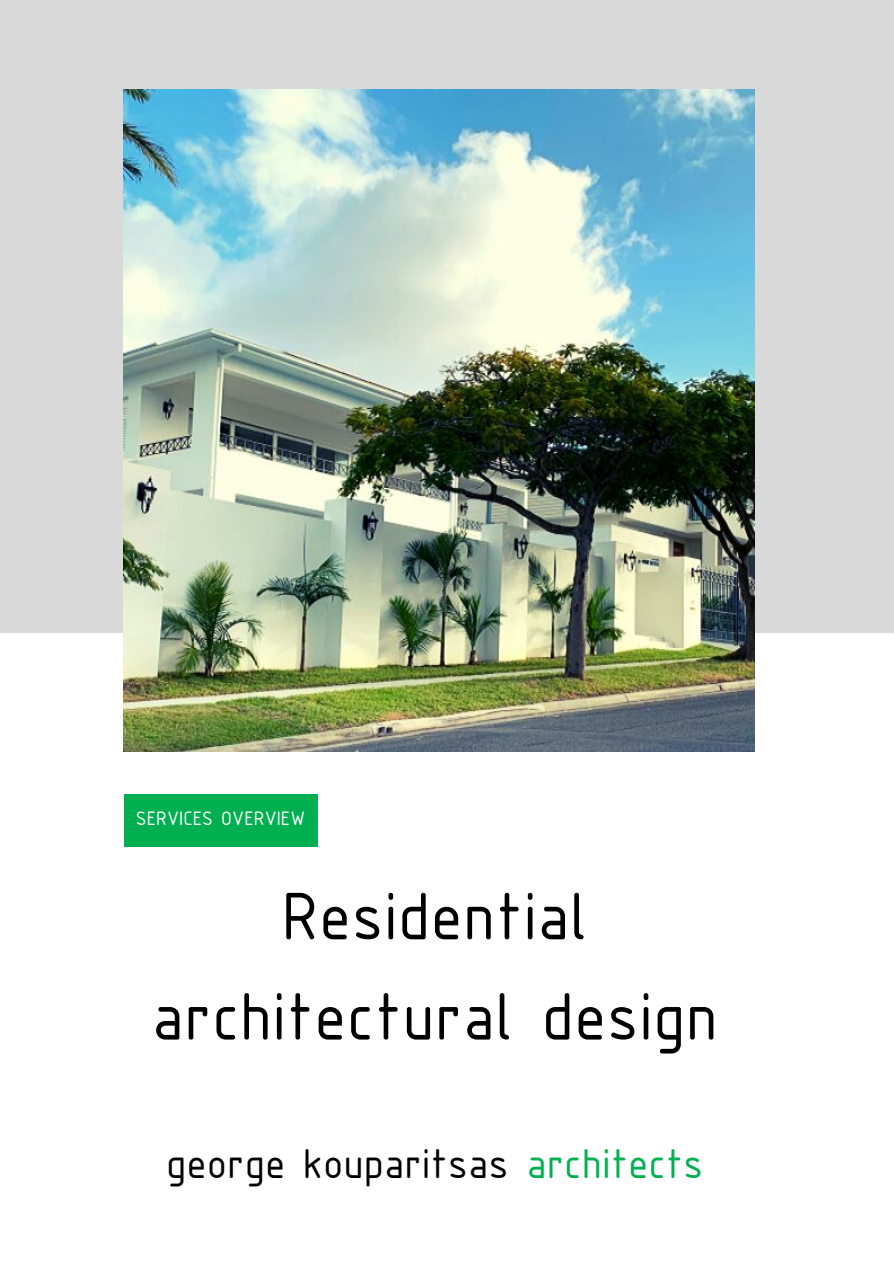
<style>
.page{position:relative;width:894px;height:1264px;background:#fff}
.page>*{position:absolute;margin:0;border:0;box-sizing:border-box;transform-origin:0 0}
.t1{font:72px/100.2px "ISOCPEUR";color:#000;text-align:center}
.t2{font:45px "ISOCPEUR";color:#000}
.t3{font:21px "ISOCPEUR";color:#fff}
.s1{color:#00b050}
</style>
<div class="page">
<div style="left:0;top:0;width:893px;height:632px;background:#d9d9d9"></div>
<img style="left:124px;top:89px;width:630px;height:662px">
<div style="left:124px;top:794px;width:193px;height:53px;background:#00b050"></div>
<p class="t3" style="left:136px;top:811px;width:171px">SERVICES OVERVIEW</p>
<p class="t1" style="left:151px;top:873px;width:568px">Residential architectural design</p>
<p class="t2" style="left:166px;top:1149px;width:538px">george kouparitsas <span class="s1">architects</span></p>
</div>
